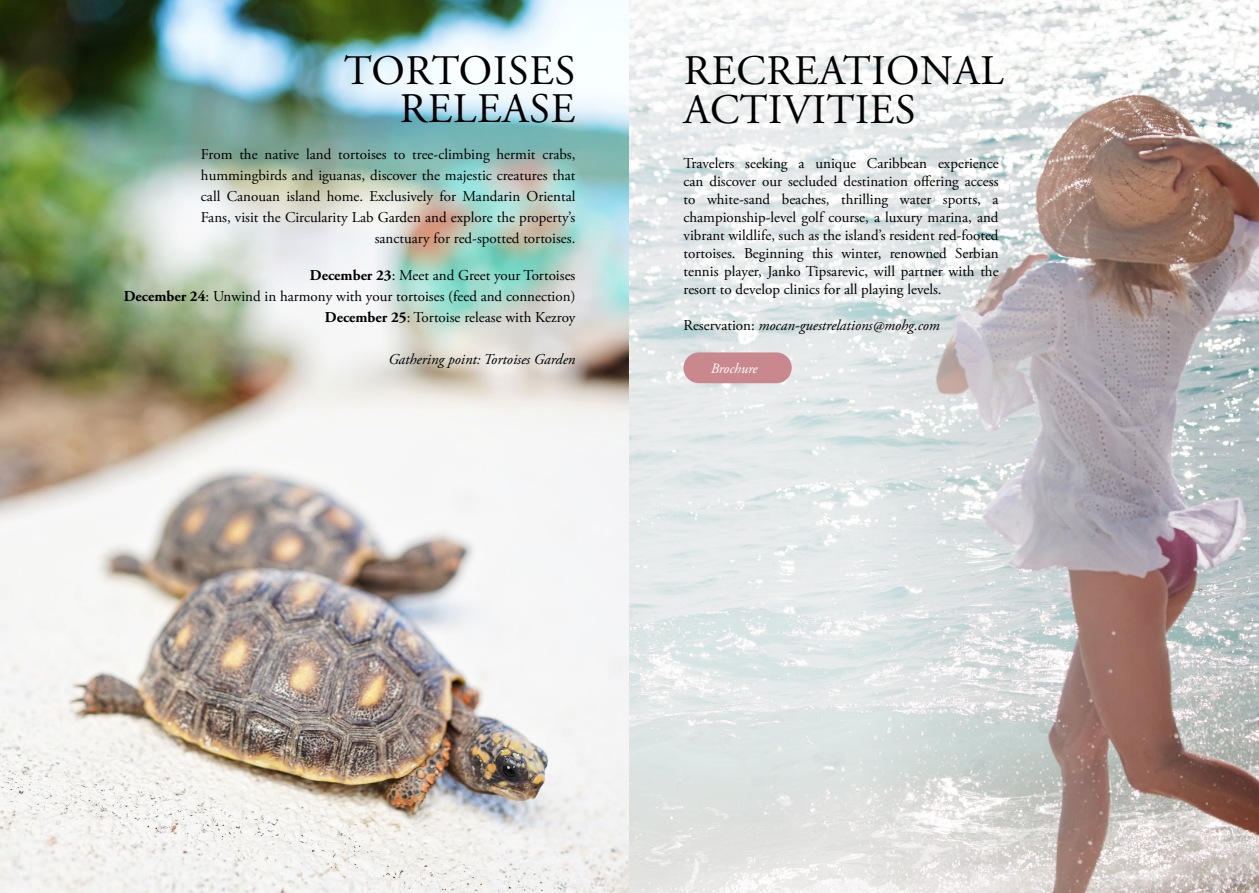
<style>
.page{position:relative;width:1259px;height:893px;background:#fff}
.page>*{position:absolute;margin:0;border:0;box-sizing:border-box;transform-origin:0 0}
.t1{font:42px/37.5px "Adobe Garamond Pro";letter-spacing:.015em;color:#000;text-align:right}
.t2{font:15px/18px "Adobe Garamond Pro";color:#000;text-align:right}
.t3{font:italic 15px "Adobe Garamond Pro";color:#000}
.t4{font:italic 14.25px "Adobe Garamond Pro";color:#fff}
.s1{font-weight:700}
.s2{font-style:normal}
</style>
<div class="page">
<img style="left:0;top:0;width:629px;height:893px">
<svg style="left:629px;top:0;width:630px;height:893px"></svg>
<div style="left:683px;top:352px;width:108px;height:31px;background:#c9888d;border-radius:15px"></div>
<h1 class="t1" style="left:344px;top:54px;width:233px">TORTOISES<br>RELEASE</h1>
<p class="t2" style="left:201px;top:144px;width:376px;line-height:21px">From the native land tortoises to tree-climbing hermit crabs, hummingbirds and iguanas, discover the majestic creatures that call Canouan island home. Exclusively for Mandarin Oriental Fans, visit the Circularity Lab Garden and explore the property’s sanctuary for red-spotted tortoises.</p>
<p class="t2" style="left:124px;top:266px;width:453px;line-height:21px"><span class="s1">December 23</span>: Meet and Greet your Tortoises<br><span class="s1">December 24</span>: Unwind in harmony with your tortoises (feed and connection)<br><span class="s1">December 25</span>: Tortoise release with Kezroy</p>
<p class="t3" style="left:388px;top:351px;width:189px">Gathering point: Tortoises Garden</p>
<h1 class="t1" style="left:684px;top:53px;width:321px;line-height:39px;text-align:left">RECREATIONAL<br>ACTIVITIES</h1>
<p class="t2" style="left:683px;top:155px;width:317px;text-align:justify">Travelers seeking a unique Caribbean experience can discover our secluded destination offering access to white-sand beaches, thrilling water sports, a championship-level golf course, a luxury marina, and vibrant wildlife, such as the island’s resident red-footed tortoises. Beginning this winter, renowned Serbian tennis player, Janko Tipsarevic, will partner with the resort to develop clinics for all playing levels.</p>
<p class="t3" style="left:683px;top:316px;width:258px"><span class="s2">Reservation:</span> mocan-guestrelations@mohg.com</p>
<p class="t4" style="left:710px;top:360px;width:48px">Brochure</p>
</div>
